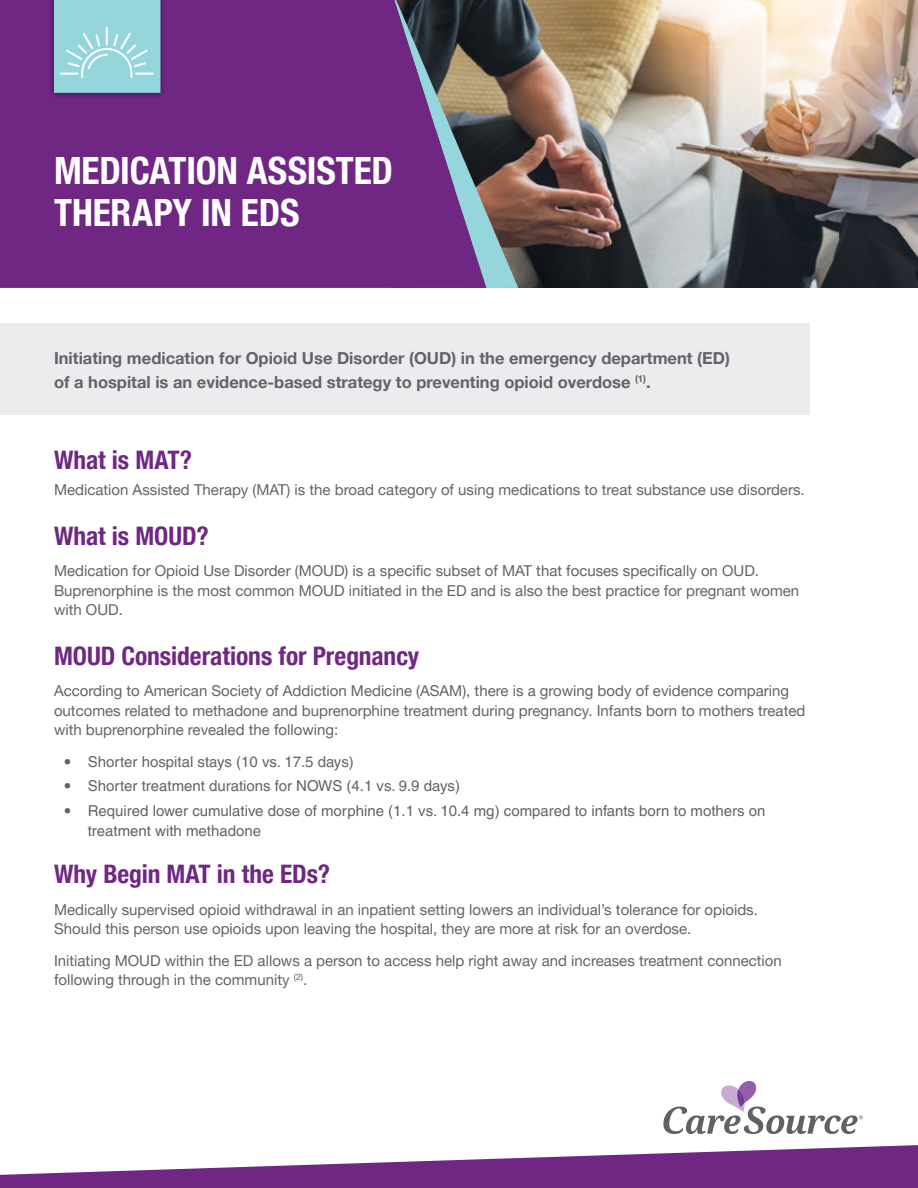
<style>
.page{position:relative;width:918px;height:1188px;background:#fff}
.page>*{position:absolute;margin:0;border:0;box-sizing:border-box;transform-origin:0 0}
.t1{font:700 condensed 37.5px/42px "Helvetica Neue LT Pro";letter-spacing:-.005em;color:#fff}
.t2{font:700 condensed 25.5px "Helvetica Neue LT Pro";letter-spacing:-.005em;color:#702784}
.t3{font:700 16.5px/24px "Helvetica Neue LT Pro";color:#626368}
.t4{font:15px/19.5px "Helvetica Neue LT Pro";color:#626368}
.t5{font:15px/19.5px "Helvetica LT Pro";color:#626368}
.s1{font-family:"Helvetica Neue LT Pro"}
</style>
<div class="page">
<img style="left:518px;top:0;width:400px;height:288px">
<div style="left:0;top:324px;width:810px;height:91px;background:#ebeced"></div>
<svg style="left:486px;top:0;width:32px;height:288px;background:#5b5753"></svg>
<svg style="left:0;top:0;width:486px;height:288px;background:#6e2e82"></svg>
<svg style="left:0;top:1145px;width:918px;height:43px"></svg>
<div style="left:48px;top:0;width:118px;height:99px;background:#000;opacity:.5"></div>
<svg style="left:54px;top:0;width:106px;height:93px;background:#9ad8de"></svg>
<svg style="left:663px;top:1081px;width:200px;height:53px"></svg>
<h1 class="t1" style="left:54px;top:150px;width:341px">MEDICATION ASSISTED<br>THERAPY IN EDS</h1>
<p class="t3" style="left:54px;top:346px;width:678px">Initiating medication for Opioid Use Disorder (OUD) in the emergency department (ED) of a hospital is an evidence-based strategy to preventing opioid overdose <sup>(1)</sup>.</p>
<h2 class="t2" style="left:54px;top:444px;width:140px">What is MAT?</h2>
<p class="t4" style="left:54px;top:480px;width:752px">Medication Assisted Therapy (MAT) is the broad category of using medications to treat substance use disorders.</p>
<h2 class="t2" style="left:54px;top:520px;width:156px">What is MOUD?</h2>
<p class="t4" style="left:54px;top:561px;width:747px">Medication for Opioid Use Disorder (MOUD) is a specific subset of MAT that focuses specifically on OUD.<br>Buprenorphine is the most common MOUD initiated in the ED and is also the best practice for pregnant women with OUD.</p>
<h2 class="t2" style="left:54px;top:640px;width:367px">MOUD Considerations for Pregnancy</h2>
<p class="t4" style="left:54px;top:681px;width:753px">According to American Society of Addiction Medicine (ASAM), there is a growing body of evidence comparing outcomes related to methadone and buprenorphine treatment during pregnancy. Infants born to mothers treated with buprenorphine revealed the following:</p>
<p class="t5" style="left:64px;top:752px;width:292px"><span class="s1">•</span> Shorter hospital stays (10 vs. 17.5 days)</p>
<p class="t5" style="left:64px;top:776px;width:398px"><span class="s1">•</span> Shorter treatment durations for NOWS (4.1 vs. 9.9 days)</p>
<p class="t5" style="left:88px;top:801px;width:679px;text-indent:-24px"><span class="s1">•</span> Required lower cumulative dose of morphine (1.1 vs. 10.4 mg) compared to infants born to mothers on treatment with methadone</p>
<h2 class="t2" style="left:54px;top:859px;width:277px">Why Begin MAT in the EDs?</h2>
<p class="t4" style="left:54px;top:899px;width:705px">Medically supervised opioid withdrawal in an inpatient setting lowers an individual’s tolerance for opioids.<br>Should this person use opioids upon leaving the hospital, they are more at risk for an overdose.</p>
<p class="t4" style="left:54px;top:950px;width:729px">Initiating MOUD within the ED allows a person to access help right away and increases treatment connection following through in the community <sup>(2)</sup>.</p>
</div>
